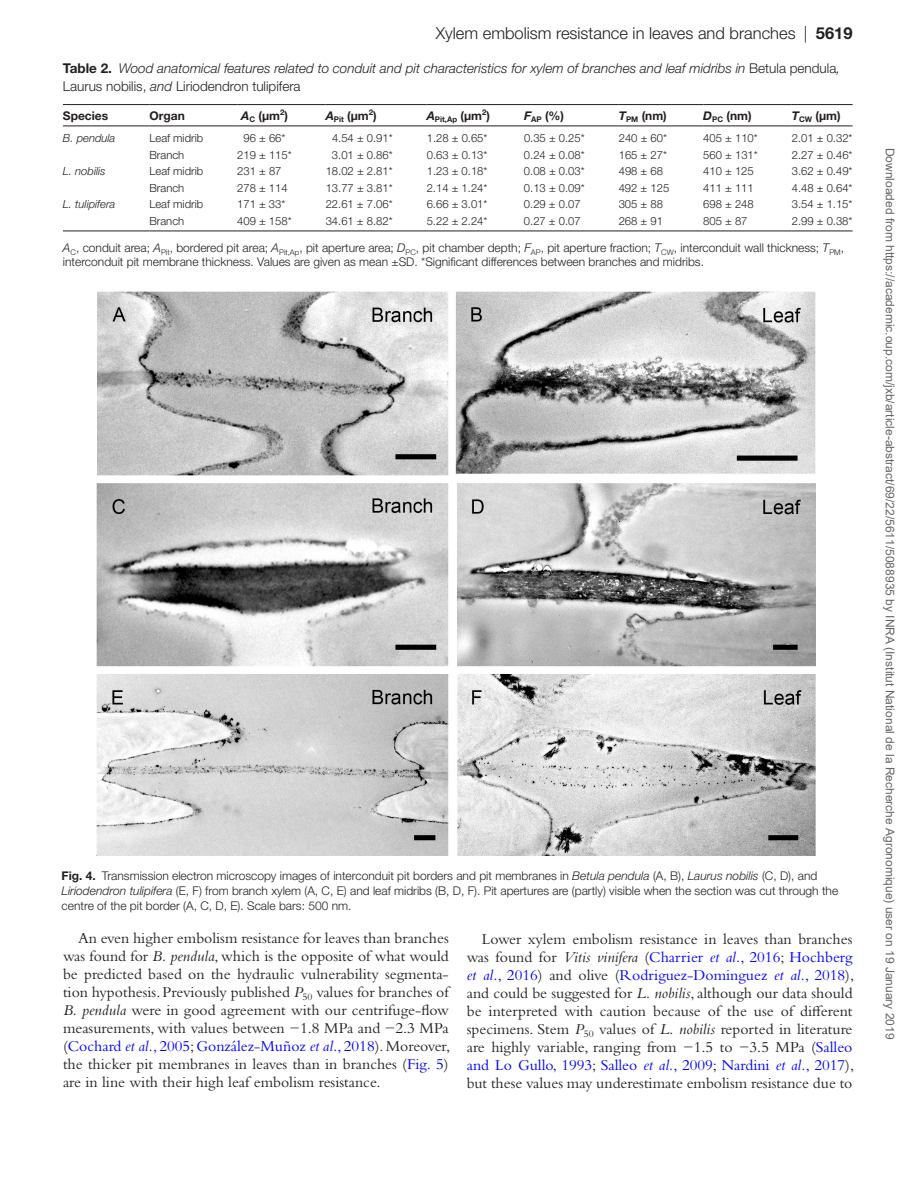
<style>
.page{position:relative;width:919px;height:1187px;background:#fff}
.page>*{position:absolute;margin:0;border:0;box-sizing:border-box;transform-origin:0 0}
.t1{font:300 16.5px "Helvetica Neue LT Std";color:#231f20}
.t2{font:15.75px/18px "Bembo Std";color:#231f20;text-align:justify}
.t3{font:italic 300 13.5px/18px "Helvetica Neue LT Std";color:#231f20}
.t4{font:300 12px/15px "Helvetica Neue LT Std";color:#231f20}
.t5{font:12px "Arial";color:#666}
.t6{font:700 12px "Helvetica Neue LT Std";color:#231f20}
.t7{font:300 11.25px "Helvetica Neue LT Std";color:#231f20}
.t8{font:italic 300 11.25px "Helvetica Neue LT Std";color:#231f20}
.t9{font:700 7.8px "Helvetica Neue LT Std";color:#231f20}
.s1{font-weight:700}
.s2{font-weight:700;font-style:normal}
.s3{font-style:normal}
.s4{font-style:italic}
.s5{color:#00f}
.s6{font-style:italic;color:#00f}
</style>
<div class="page">
<img style="left:96px;top:291px;width:720px;height:565px">
<hr style="left:63px;top:104px;width:86px;height:1px;background:#231f20">
<hr style="left:63px;top:125px;width:86px;height:1px;background:#231f20">
<hr style="left:149px;top:104px;width:88px;height:1px;background:#231f20">
<hr style="left:149px;top:125px;width:88px;height:1px;background:#231f20">
<hr style="left:237px;top:104px;width:89px;height:1px;background:#231f20">
<hr style="left:237px;top:125px;width:89px;height:1px;background:#231f20">
<hr style="left:326px;top:104px;width:101px;height:1px;background:#231f20">
<hr style="left:326px;top:125px;width:101px;height:1px;background:#231f20">
<hr style="left:427px;top:104px;width:97px;height:1px;background:#231f20">
<hr style="left:427px;top:125px;width:97px;height:1px;background:#231f20">
<hr style="left:524px;top:104px;width:94px;height:1px;background:#231f20">
<hr style="left:524px;top:125px;width:94px;height:1px;background:#231f20">
<hr style="left:618px;top:104px;width:85px;height:1px;background:#231f20">
<hr style="left:618px;top:125px;width:85px;height:1px;background:#231f20">
<hr style="left:703px;top:104px;width:88px;height:1px;background:#231f20">
<hr style="left:703px;top:125px;width:88px;height:1px;background:#231f20">
<hr style="left:791px;top:104px;width:61px;height:1px;background:#231f20">
<hr style="left:791px;top:125px;width:61px;height:1px;background:#231f20">
<hr style="left:63px;top:230px;width:86px;height:1px;background:#231f20">
<hr style="left:149px;top:230px;width:88px;height:1px;background:#231f20">
<hr style="left:237px;top:230px;width:89px;height:1px;background:#231f20">
<hr style="left:326px;top:230px;width:101px;height:1px;background:#231f20">
<hr style="left:427px;top:230px;width:97px;height:1px;background:#231f20">
<hr style="left:524px;top:230px;width:94px;height:1px;background:#231f20">
<hr style="left:618px;top:230px;width:85px;height:1px;background:#231f20">
<hr style="left:703px;top:230px;width:88px;height:1px;background:#231f20">
<hr style="left:791px;top:230px;width:61px;height:1px;background:#231f20">
<p class="t1" style="left:435px;top:23px;width:418px">Xylem embolism resistance in leaves and branches | <span class="s1">5619</span></p>
<p class="t3" style="left:63px;top:59px;width:778px"><span class="s2">Table 2.</span> Wood anatomical features related to conduit and pit characteristics for xylem of branches and leaf midribs in <span class="s3">Betula pendula</span>,<br><span class="s3">Laurus nobilis,</span> and <span class="s3">Liriodendron tulipifera</span></p>
<p class="t6" style="left:63px;top:108px;width:47px">Species</p>
<p class="t6" style="left:149px;top:108px;width:37px">Organ</p>
<p class="t6" style="left:241px;top:108px;width:48px"><span class="s4">A</span><sub>C</sub> (µm<sup>2</sup>)</p>
<p class="t9" style="left:326px;top:114px;width:52px"><sup>A</sup>Pit <sup>(µm</sup>2<sup>)</sup></p>
<p class="t9" style="left:427px;top:114px;width:65px"><sup>A</sup>Pit,Ap <sup>(µm</sup>2<sup>)</sup></p>
<p class="t6" style="left:524px;top:108px;width:42px"><span class="s4">F</span><sub>AP</sub> (%)</p>
<p class="t6" style="left:618px;top:108px;width:50px"><span class="s4">T</span><sub>PM</sub> (nm)</p>
<p class="t6" style="left:703px;top:108px;width:50px"><span class="s4">D</span><sub>PC</sub> (nm)</p>
<p class="t6" style="left:791px;top:108px;width:50px"><span class="s4">T</span><sub>CW</sub> (µm)</p>
<p class="t8" style="left:63px;top:132px;width:54px">B. pendula</p>
<p class="t7" style="left:149px;top:131px;width:55px">Leaf midrib</p>
<p class="t7" style="left:243px;top:131px;width:43px">96 ± 66*</p>
<p class="t7" style="left:332px;top:131px;width:62px">4.54 ± 0.91*</p>
<p class="t7" style="left:426px;top:131px;width:62px">1.28 ± 0.65*</p>
<p class="t7" style="left:524px;top:131px;width:62px">0.35 ± 0.25*</p>
<p class="t7" style="left:618px;top:131px;width:50px">240 ± 60*</p>
<p class="t7" style="left:703px;top:131px;width:56px">405 ± 110*</p>
<p class="t7" style="left:791px;top:131px;width:62px">2.01 ± 0.32*</p>
<p class="t7" style="left:149px;top:148px;width:36px">Branch</p>
<p class="t7" style="left:237px;top:148px;width:56px">219 ± 115*</p>
<p class="t7" style="left:332px;top:148px;width:62px">3.01 ± 0.86*</p>
<p class="t7" style="left:426px;top:148px;width:62px">0.63 ± 0.13*</p>
<p class="t7" style="left:524px;top:148px;width:62px">0.24 ± 0.08*</p>
<p class="t7" style="left:618px;top:148px;width:50px">165 ± 27*</p>
<p class="t7" style="left:703px;top:148px;width:56px">560 ± 131*</p>
<p class="t7" style="left:791px;top:148px;width:62px">2.27 ± 0.46*</p>
<p class="t8" style="left:63px;top:164px;width:44px">L. nobilis</p>
<p class="t7" style="left:149px;top:164px;width:55px">Leaf midrib</p>
<p class="t7" style="left:237px;top:164px;width:46px">231 ± 87</p>
<p class="t7" style="left:326px;top:164px;width:69px">18.02 ± 2.81*</p>
<p class="t7" style="left:426px;top:164px;width:62px">1.23 ± 0.18*</p>
<p class="t7" style="left:524px;top:164px;width:62px">0.08 ± 0.03*</p>
<p class="t7" style="left:618px;top:164px;width:46px">498 ± 68</p>
<p class="t7" style="left:703px;top:164px;width:52px">410 ± 125</p>
<p class="t7" style="left:791px;top:164px;width:62px">3.62 ± 0.49*</p>
<p class="t7" style="left:149px;top:181px;width:36px">Branch</p>
<p class="t7" style="left:237px;top:181px;width:52px">278 ± 114</p>
<p class="t7" style="left:326px;top:181px;width:69px">13.77 ± 3.81*</p>
<p class="t7" style="left:426px;top:181px;width:62px">2.14 ± 1.24*</p>
<p class="t7" style="left:524px;top:181px;width:62px">0.13 ± 0.09*</p>
<p class="t7" style="left:618px;top:181px;width:52px">492 ± 125</p>
<p class="t7" style="left:703px;top:181px;width:52px">411 ± 111</p>
<p class="t7" style="left:791px;top:181px;width:62px">4.48 ± 0.64*</p>
<p class="t8" style="left:63px;top:197px;width:54px">L. tulipifera</p>
<p class="t7" style="left:149px;top:197px;width:55px">Leaf midrib</p>
<p class="t7" style="left:237px;top:197px;width:50px">171 ± 33*</p>
<p class="t7" style="left:325px;top:197px;width:69px">22.61 ± 7.06*</p>
<p class="t7" style="left:426px;top:197px;width:62px">6.66 ± 3.01*</p>
<p class="t7" style="left:524px;top:197px;width:58px">0.29 ± 0.07</p>
<p class="t7" style="left:618px;top:197px;width:46px">305 ± 88</p>
<p class="t7" style="left:703px;top:197px;width:52px">698 ± 248</p>
<p class="t7" style="left:791px;top:197px;width:62px">3.54 ± 1.15*</p>
<p class="t7" style="left:149px;top:214px;width:36px">Branch</p>
<p class="t7" style="left:237px;top:214px;width:56px">409 ± 158*</p>
<p class="t7" style="left:325px;top:214px;width:69px">34.61 ± 8.82*</p>
<p class="t7" style="left:426px;top:214px;width:62px">5.22 ± 2.24*</p>
<p class="t7" style="left:524px;top:214px;width:58px">0.27 ± 0.07</p>
<p class="t7" style="left:618px;top:214px;width:46px">268 ± 91</p>
<p class="t7" style="left:703px;top:214px;width:46px">805 ± 87</p>
<p class="t7" style="left:791px;top:214px;width:62px">2.99 ± 0.38*</p>
<p class="t4" style="left:63px;top:241px;width:782px;line-height:13.5px"><span class="s4">A</span><sub>C</sub>, conduit area; <span class="s4">A</span><sub>Pit</sub>, bordered pit area; <span class="s4">A</span><sub>Pit,Ap</sub>, pit aperture area; <span class="s4">D</span><sub>PC</sub>, pit chamber depth; <span class="s4">F</span><sub>AP</sub>, pit aperture fraction; <span class="s4">T</span><sub>CW</sub>, interconduit wall thickness; <span class="s4">T</span><sub>PM</sub>, interconduit pit membrane thickness. Values are given as mean ±SD. *Significant differences between branches and midribs.</p>
<p class="t4" style="left:62px;top:868px;width:778px"><span class="s1">Fig. 4.</span> Transmission electron microscopy images of interconduit pit borders and pit membranes in <span class="s4">Betula pendula</span> (A, B), <span class="s4">Laurus nobilis</span> (C, D), and<br><span class="s4">Liriodendron tulipifera</span> (E, F) from branch xylem (A, C, E) and leaf midribs (B, D, F). Pit apertures are (partly) visible when the section was cut through the centre of the pit border (A, C, D, E). Scale bars: 500 nm.</p>
<p class="t2" style="left:63px;top:928px;width:389px;text-indent:15px">An even higher embolism resistance for leaves than branches was found for <span class="s4">B. pendula</span>, which is the opposite of what would be predicted based on the hydraulic vulnerability segmenta&shy;tion hypothesis. Previously published <span class="s4">P</span><sub>50</sub> values for branches of <span class="s4">B. pendula</span> were in good agreement with our centrifuge-flow measurements, with values between −1.8 MPa and −2.3 MPa (<span class="s5">Cochard</span> <span class="s6">et al.</span><span class="s5">, 2005</span>; <span class="s5">González-Muñoz</span> <span class="s6">et al.</span><span class="s5">, 2018</span>). Moreover, the thicker pit membranes in leaves than in branches (<span class="s5">Fig. 5</span>) are in line with their high leaf embolism resistance.</p>
<p class="t2" style="left:467px;top:930px;width:389px;text-indent:15px">Lower xylem embolism resistance in leaves than branches was found for <span class="s4">Vitis vinifera</span> (<span class="s5">Charrier</span> <span class="s6">et al.</span><span class="s5">, 2016</span>; <span class="s5">Hochberg </span><span class="s6">et al.</span><span class="s5">, 2016</span>) and olive (<span class="s5">Rodriguez-Dominguez</span> <span class="s6">et al.</span><span class="s5">, 2018</span>), and could be suggested for <span class="s4">L. nobilis</span>, although our data should be interpreted with caution because of the use of different specimens. Stem <span class="s4">P</span><sub>50</sub> values of <span class="s4">L. nobilis</span> reported in literature are highly variable, ranging from −1.5 to −3.5 MPa (<span class="s5">Salleo and Lo Gullo, 1993</span>; <span class="s5">Salleo</span> <span class="s6">et al.</span><span class="s5">, 2009</span>; <span class="s5">Nardini</span> <span class="s6">et al.</span><span class="s5">, 2017</span>), but these values may underestimate embolism resistance due to</p>
<p class="t5" style="left:894px;top:148px;width:893px;rotate:90deg">Downloaded from https://academic.oup.com/jxb/article-abstract/69/22/5611/5088935 by INRA (Institut National de la Recherche Agronomique) user on 19 January 2019</p>
</div>
